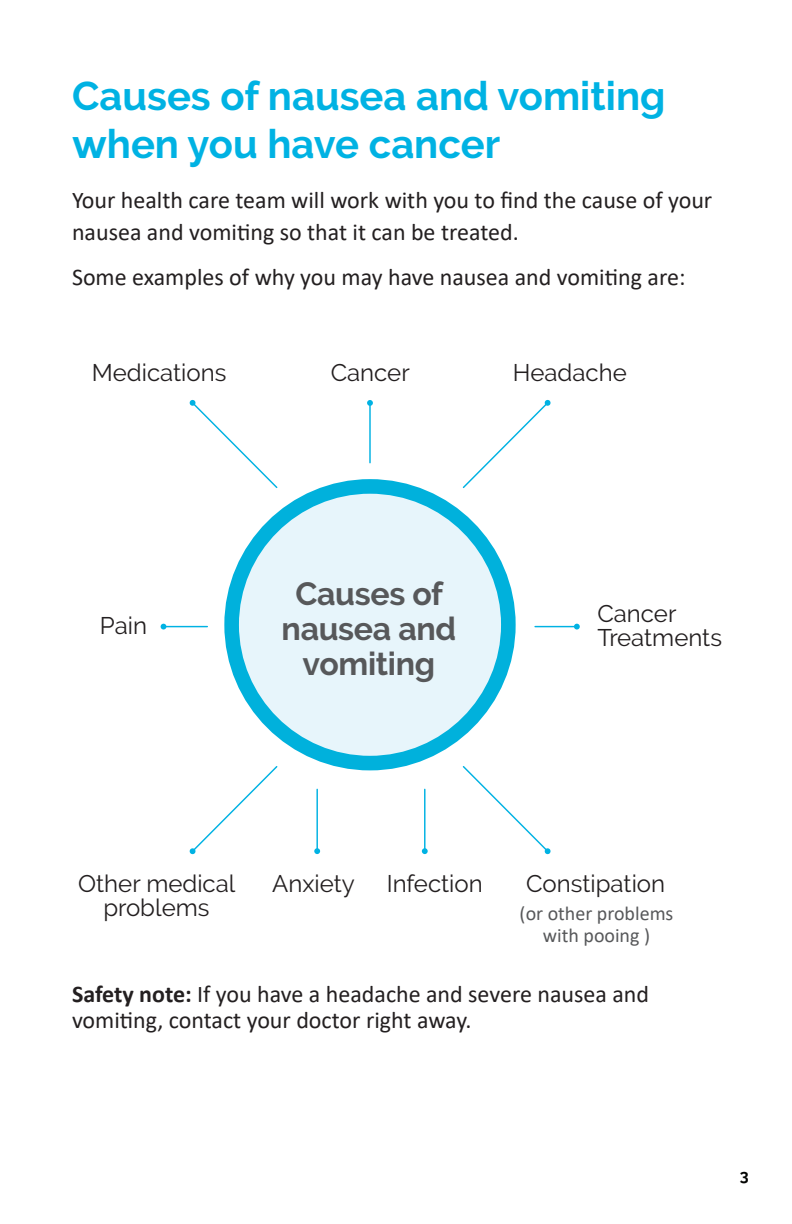
<style>
.page{position:relative;width:792px;height:1224px;background:#fff}
.page>*{position:absolute;margin:0;border:0;box-sizing:border-box;transform-origin:0 0}
.t1{font:700 40px/48px "Raleway";color:#00b2e3}
.t2{font:700 32.2px/35px "Raleway";letter-spacing:-.01em;color:#57585a;text-align:center}
.t3{font:24px/32px "Calibri";color:#231f20}
.t4{font:24px/24px "Raleway";color:#231f20}
.t5{font:20px/22px "Calibri";color:#57585a;text-align:center}
.t6{font:700 16px "Raleway";color:#040503}
.s1{font-weight:700}
</style>
<div class="page">
<div style="left:232px;top:486px;width:276px;height:277px;background:#e7f5fb;border-radius:50%"></div>
<div style="left:224px;top:479px;width:292px;height:291px;border:15px solid #00b1dc;border-radius:50%"></div>
<hr style="left:369px;top:403px;width:2px;height:60px;background:#00b2e3">
<svg style="left:367px;top:400px;width:6px;height:6px"></svg>
<hr style="left:316px;top:789px;width:2px;height:62px;background:#00b2e3">
<svg style="left:314px;top:848px;width:6px;height:6px"></svg>
<hr style="left:424px;top:789px;width:2px;height:62px;background:#00b2e3">
<svg style="left:422px;top:848px;width:6px;height:6px"></svg>
<hr style="left:535px;top:626px;width:42px;height:1px;background:#00b2e3">
<svg style="left:574px;top:624px;width:6px;height:6px"></svg>
<hr style="left:164px;top:626px;width:43px;height:1px;background:#00b2e3">
<svg style="left:161px;top:624px;width:5px;height:6px"></svg>
<svg style="left:189px;top:400px;width:89px;height:88px"></svg>
<svg style="left:462px;top:766px;width:89px;height:89px"></svg>
<svg style="left:462px;top:400px;width:89px;height:89px"></svg>
<svg style="left:189px;top:766px;width:89px;height:89px"></svg>
<h2 class="t1" style="left:72px;top:72px;width:595px">Causes of nausea and vomiting when you have cancer</h2>
<p class="t3" style="left:72px;top:183px;width:642px">Your health care team will work with you to find the cause of your nausea and vomiting so that it can be treated.</p>
<p class="t3" style="left:72px;top:260px;width:615px">Some examples of why you may have nausea and vomiting are:</p>
<p class="t4" style="left:92px;top:361px;width:136px">Medications</p>
<p class="t4" style="left:331px;top:361px;width:81px">Cancer</p>
<p class="t4" style="left:513px;top:361px;width:115px">Headache</p>
<p class="t4" style="left:100px;top:613px;width:49px">Pain</p>
<h2 class="t2" style="left:282px;top:576px;width:176px">Causes of nausea and vomiting</h2>
<p class="t4" style="left:597px;top:601px;width:126px">Cancer<br>Treatments</p>
<p class="t4" style="left:78px;top:871px;width:159px;text-align:center">Other medical problems</p>
<p class="t4" style="left:272px;top:871px;width:84px">Anxiety</p>
<p class="t4" style="left:387px;top:871px;width:97px">Infection</p>
<p class="t4" style="left:526px;top:871px;width:141px">Constipation</p>
<p class="t5" style="left:520px;top:902px;width:155px">(or other problems with pooing )</p>
<p class="t3" style="left:72px;top:980px;width:579px;line-height:26px"><span class="s1">Safety note:</span> If you have a headache and severe nausea and vomiting, contact your doctor right away.</p>
<p class="t6" style="left:740px;top:1166px;width:10px">3</p>
</div>
